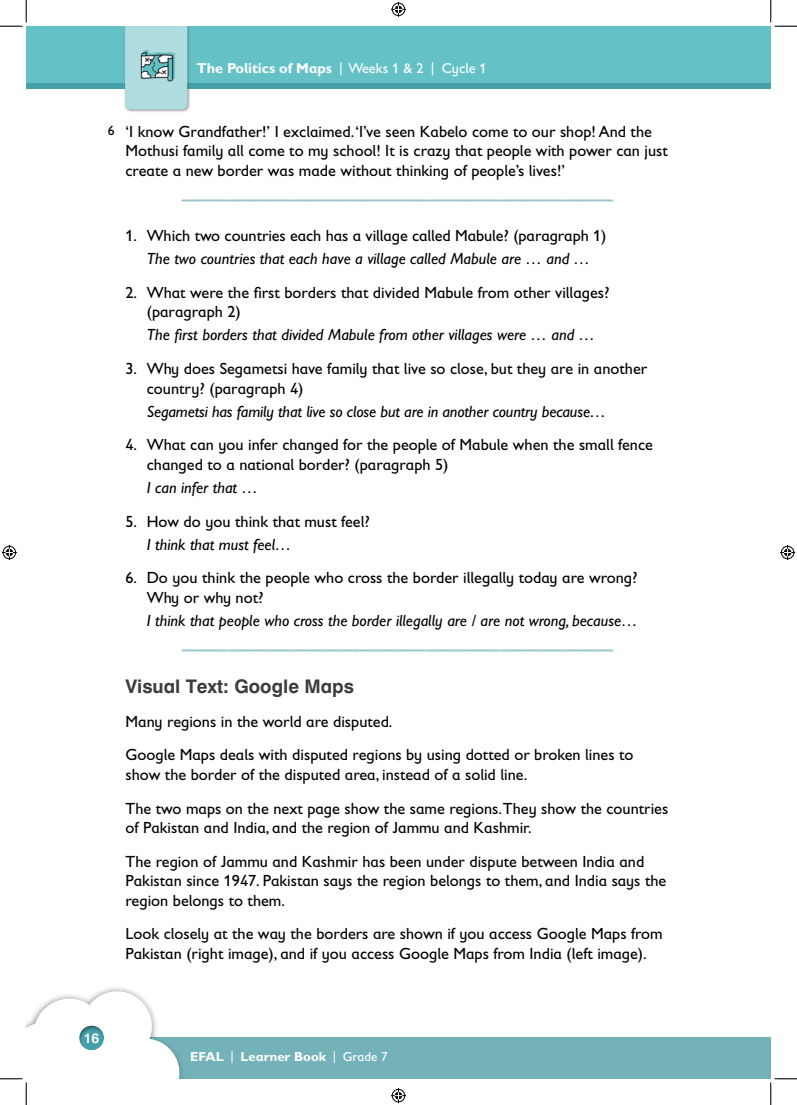
<style>
.page{position:relative;width:797px;height:1105px;background:#fff}
.page>*{position:absolute;margin:0;border:0;box-sizing:border-box;transform-origin:0 0}
.t1{font:18.75px "Spot Swiss 721 Bold AA";color:#99c5ca}
.t2{font:18.75px "Spot Swiss 721 Bold AA";color:#3c3c3b}
.t3{font:16.25px/19.5px "Gill Sans Infant Std";color:#000}
.t4{font:italic 16.25px "Gill Sans Infant Std";color:#000}
.t5{font:700 14.38px "Gill Sans Infant Std";color:#fff}
.t6{font:13.75px "Spot Swiss 721 Bold AA";color:#fff}
.t7{font:13.75px "Gill Sans Infant Std";color:#000}
.t8{font:700 13.12px "Gill Sans Infant Std";color:#fff}
.s1{font-weight:400}
</style>
<div class="page">
<div style="left:26px;top:1036px;width:744px;height:43px;background:#74b2b9"></div>
<div style="left:26px;top:985px;width:160px;height:94px;background:#000;opacity:.3"></div>
<div style="left:26px;top:48px;width:744px;height:41px;background:#45a0a9"></div>
<div style="left:26px;top:26px;width:744px;height:57px;background:#64c2c7"></div>
<div style="left:124px;top:26px;width:67px;height:87px;background:#000;opacity:.2"></div>
<svg style="left:125px;top:26px;width:62px;height:83px"></svg>
<svg style="left:0;top:0;width:27px;height:27px"></svg>
<svg style="left:0;top:990px;width:182px;height:115px"></svg>
<svg style="left:770px;top:0;width:27px;height:27px"></svg>
<svg style="left:770px;top:1078px;width:27px;height:27px"></svg>
<svg style="left:391px;top:2px;width:15px;height:15px"></svg>
<svg style="left:391px;top:1088px;width:15px;height:15px"></svg>
<svg style="left:2px;top:545px;width:15px;height:15px"></svg>
<svg style="left:780px;top:545px;width:15px;height:15px"></svg>
<p class="t5" style="left:197px;top:60px;width:292px">The Politics of Maps <span class="s1">| Weeks 1 &amp; 2 | Cycle 1</span></p>
<p class="t7" style="left:108px;top:122px;width:8px">6</p>
<p class="t3" style="left:125px;top:121px;width:544px">‘I know Grandfather!’ I exclaimed. ‘I’ve seen Kabelo come to our shop! And the<br>Mothusi family all come to my school! It is crazy that people with power can just create a new border was made without thinking of people’s lives!’</p>
<p class="t1" style="left:182px;top:179px;width:433px">______________________________________________</p>
<p class="t3" style="left:125px;top:226px;width:482px">1. Which two countries each has a village called Mabule? (paragraph 1)</p>
<p class="t4" style="left:147px;top:249px;width:445px">The two countries that each have a village called Mabule are … and …</p>
<p class="t3" style="left:147px;top:283px;width:464px;text-indent:-21px">2. What were the first borders that divided Mabule from other villages? (paragraph 2)</p>
<p class="t4" style="left:147px;top:326px;width:450px">The first borders that divided Mabule from other villages were … and …</p>
<p class="t3" style="left:147px;top:359px;width:502px;text-indent:-21px">3. Why does Segametsi have family that live so close, but they are in another country? (paragraph 4)</p>
<p class="t4" style="left:147px;top:402px;width:461px">Segametsi has family that live so close but are in another country because…</p>
<p class="t3" style="left:147px;top:435px;width:507px;text-indent:-21px">4. What can you infer changed for the people of Mabule when the small fence changed to a national border? (paragraph 5)</p>
<p class="t4" style="left:147px;top:478px;width:113px">I can infer that …</p>
<p class="t3" style="left:125px;top:511px;width:246px">5. How do you think that must feel?</p>
<p class="t4" style="left:147px;top:535px;width:146px">I think that must feel…</p>
<p class="t3" style="left:147px;top:568px;width:492px;text-indent:-21px">6. Do you think the people who cross the border illegally today are wrong?<br>Why or why not?</p>
<p class="t4" style="left:147px;top:611px;width:492px">I think that people who cross the border illegally are / are not wrong, because…</p>
<p class="t1" style="left:182px;top:629px;width:433px">______________________________________________</p>
<p class="t2" style="left:125px;top:675px;width:230px">Visual Text: Google Maps</p>
<p class="t3" style="left:125px;top:704px;width:509px;line-height:33.6px">Many regions in the world are disputed.<br>Google Maps deals with disputed regions by using dotted or broken lines to</p>
<p class="t3" style="left:125px;top:757px;width:544px;line-height:33.6px">show the border of the disputed area, instead of a solid line.<br>The two maps on the next page show the same regions.They show the countries</p>
<p class="t3" style="left:125px;top:811px;width:520px;line-height:33.6px">of Pakistan and India, and the region of Jammu and Kashmir.<br>The region of Jammu and Kashmir has been under dispute between India and</p>
<p class="t3" style="left:125px;top:871px;width:542px">Pakistan since 1947. Pakistan says the region belongs to them, and India says the region belongs to them.</p>
<p class="t3" style="left:125px;top:924px;width:538px">Look closely at the way the borders are shown if you access Google Maps from<br>Pakistan (right image), and if you access Google Maps from India (left image).</p>
<p class="t6" style="left:84px;top:1030px;width:17px">16</p>
<p class="t8" style="left:190px;top:1048px;width:199px">EFAL <span class="s1">|</span> Learner Book <span class="s1">| Grade 7</span></p>
</div>
